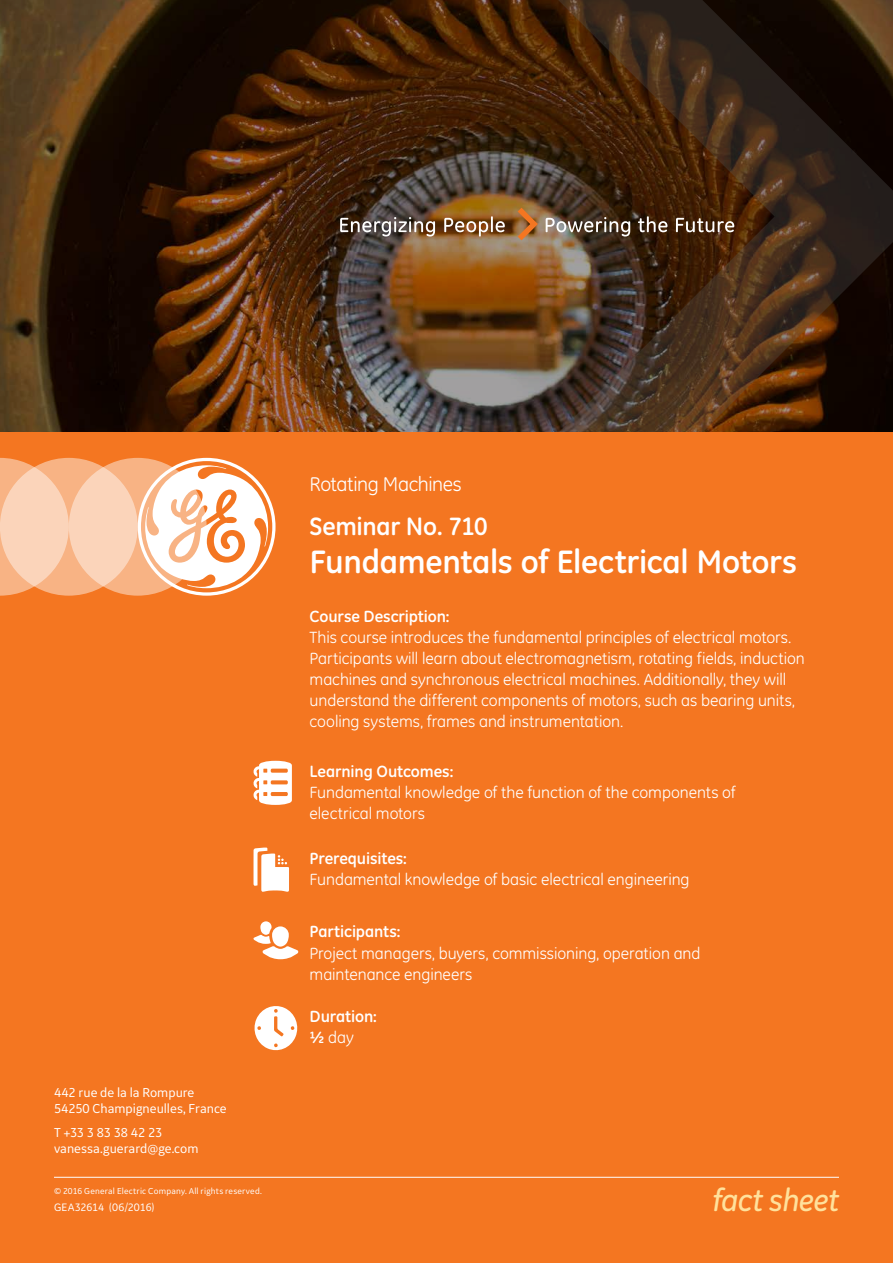
<style>
.page{position:relative;width:893px;height:1263px;background:#fff}
.page>*{position:absolute;margin:0;border:0;box-sizing:border-box;transform-origin:0 0}
.t1{font:700 33px "GE Inspira";letter-spacing:-.01em;color:#fff}
.t2{font:italic 500 31.5px "GE Inspira";letter-spacing:-.025em;color:#ffe19c}
.t3{font:700 25.5px "GE Inspira";letter-spacing:-.015em;color:#fff}
.t4{font:20.25px "GE Inspira";letter-spacing:-.02em;color:#fff}
.t5{font:16.5px/21px "GE Inspira";letter-spacing:-.005em;color:#fff}
.t6{font:700 16.5px/21px "GE Inspira";letter-spacing:-.005em;color:#fff}
.t7{font:13.5px/16.5px "GE Inspira Sans";color:#fff}
.t8{font:11.25px "GE Inspira Sans";letter-spacing:-.005em;color:#fff}
.t9{font:9px "GE Inspira Sans";letter-spacing:.02em;color:#fff}
.s1{font-weight:400}
</style>
<div class="page">
<img style="left:0;top:0;width:540px;height:432px">
<svg style="left:540px;top:0;width:353px;height:432px;background:#3c2615"></svg>
<div style="left:0;top:432px;width:893px;height:831px;background:#f47621"></div>
<svg style="left:0;top:458px;width:61px;height:138px"></svg>
<svg style="left:0;top:458px;width:138px;height:138px;background:#f9c7a6"></svg>
<svg style="left:69px;top:458px;width:138px;height:138px;background:#faccad"></svg>
<svg style="left:138px;top:458px;width:138px;height:138px"></svg>
<hr style="left:54px;top:1177px;width:785px;height:1px;background:#fff">
<svg style="left:253px;top:761px;width:39px;height:44px"></svg>
<svg style="left:253px;top:847px;width:36px;height:45px"></svg>
<svg style="left:253px;top:921px;width:46px;height:38px"></svg>
<svg style="left:254px;top:1006px;width:44px;height:45px"></svg>
<img style="left:340px;top:208px;width:394px;height:32px">
<p class="t7" style="left:54px;top:1084px;width:174px">442 rue de la la Rompure<br>54250 Champigneulles, France</p>
<p class="t7" style="left:54px;top:1123px;width:146px">T +33 3 83 38 42 23 vanessa.guerard@ge.com</p>
<p class="t9" style="left:54px;top:1186px;width:209px">© 2016 General Electric Company. All rights reserved.</p>
<p class="t8" style="left:54px;top:1200px;width:102px">GEA32614 (06/2016)</p>
<p class="t4" style="left:310px;top:473px;width:154px">Rotating Machines</p>
<h3 class="t3" style="left:310px;top:510px;width:179px">Seminar No. 710</h3>
<h1 class="t1" style="left:310px;top:540px;width:489px">Fundamentals of Electrical Motors</h1>
<p class="t6" style="left:310px;top:605px;width:141px">Course Description:</p>
<p class="t5" style="left:310px;top:626px;width:497px">This course introduces the fundamental principles of electrical motors.<br>Participants will learn about electromagnetism, rotating fields, induction machines and synchronous electrical machines. Additionally, they will understand the different components of motors, such as bearing units, cooling systems, frames and instrumentation.</p>
<p class="t6" style="left:310px;top:760px;width:145px">Learning Outcomes:</p>
<p class="t5" style="left:310px;top:782px;width:428px">Fundamental knowledge of the function of the components of electrical motors</p>
<p class="t6" style="left:310px;top:847px;width:99px">Prerequisites:</p>
<p class="t5" style="left:310px;top:868px;width:381px">Fundamental knowledge of basic electrical engineering</p>
<p class="t6" style="left:310px;top:921px;width:92px">Participants:</p>
<p class="t5" style="left:310px;top:942px;width:392px">Project managers, buyers, commissioning, operation and maintenance engineers</p>
<p class="t6" style="left:310px;top:1005px;width:69px">Duration: ½ <span class="s1">day</span></p>
<h2 class="t2" style="left:712px;top:1182px;width:128px">fact sheet</h2>
</div>
